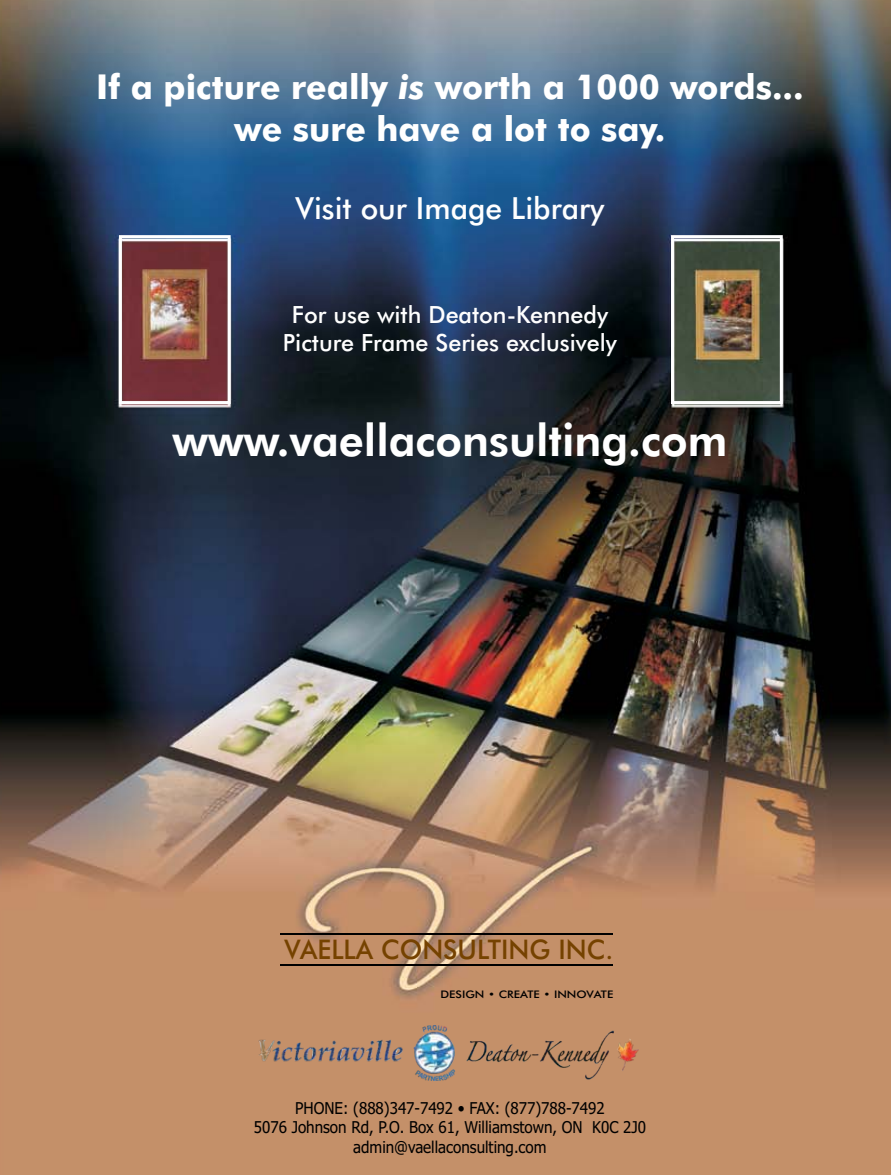
<style>
.page{position:relative;width:891px;height:1175px;background:#fff}
.page>*{position:absolute;margin:0;border:0;box-sizing:border-box;transform-origin:0 0}
.t1{font:800 44.4px "Futura BT";color:#fff}
.t2{font:500 34.35px/41.4px "Futura BT";color:#fff;text-align:center}
.t3{font:500 30.45px "Futura BT";color:#fff}
.t4{font:500 27px "Futura BT";color:#754200;scale:.96 1}
.t5{font:500 23.7px/28.5px "Futura BT";color:#fff;text-align:center}
.t6{font:16.35px/19.6px "Tahoma";color:#000;text-align:center;scale:.93 1}
.t7{font:500 10.5px "Futura BT";color:#000;scale:1.14 1}
.s1{font-style:italic}
</style>
<div class="page">
<img style="left:0;top:0;width:891px;height:1174px">
<hr style="left:280px;top:964px;width:333px;height:2px;background:#000">
<hr style="left:280px;top:932px;width:333px;height:2px;background:#000">
<img style="left:258px;top:1025px;width:381px;height:55px">
<div style="left:671px;top:235px;width:112px;height:169px;border:3px solid #fff"></div>
<div style="left:119px;top:235px;width:112px;height:169px;border:3px solid #fff"></div>
<h2 class="t2" style="left:96px;top:70px;width:709px">If a picture really <span class="s1">is</span> worth a 1000 words... we sure have a lot to say.</h2>
<h3 class="t3" style="left:296px;top:189px;width:310px">Visit our Image Library</h3>
<h3 class="t5" style="left:283px;top:302px;width:336px">For use with Deaton-Kennedy<br>Picture Frame Series exclusively</h3>
<h1 class="t1" style="left:172px;top:412px;width:557px">www.vaellaconsulting.com</h1>
<h3 class="t4" style="left:285px;top:931px;width:344px">VAELLA CONSULTING INC.</h3>
<p class="t7" style="left:440px;top:987px;width:153px">DESIGN • CREATE • INNOVATE</p>
<p class="t6" style="left:254px;top:1099px;width:423px">PHONE: (888)347-7492 • FAX: (877)788-7492<br>5076 Johnson Rd, P.O. Box 61, Williamstown, ON K0C 2J0 admin@vaellaconsulting.com</p>
</div>
